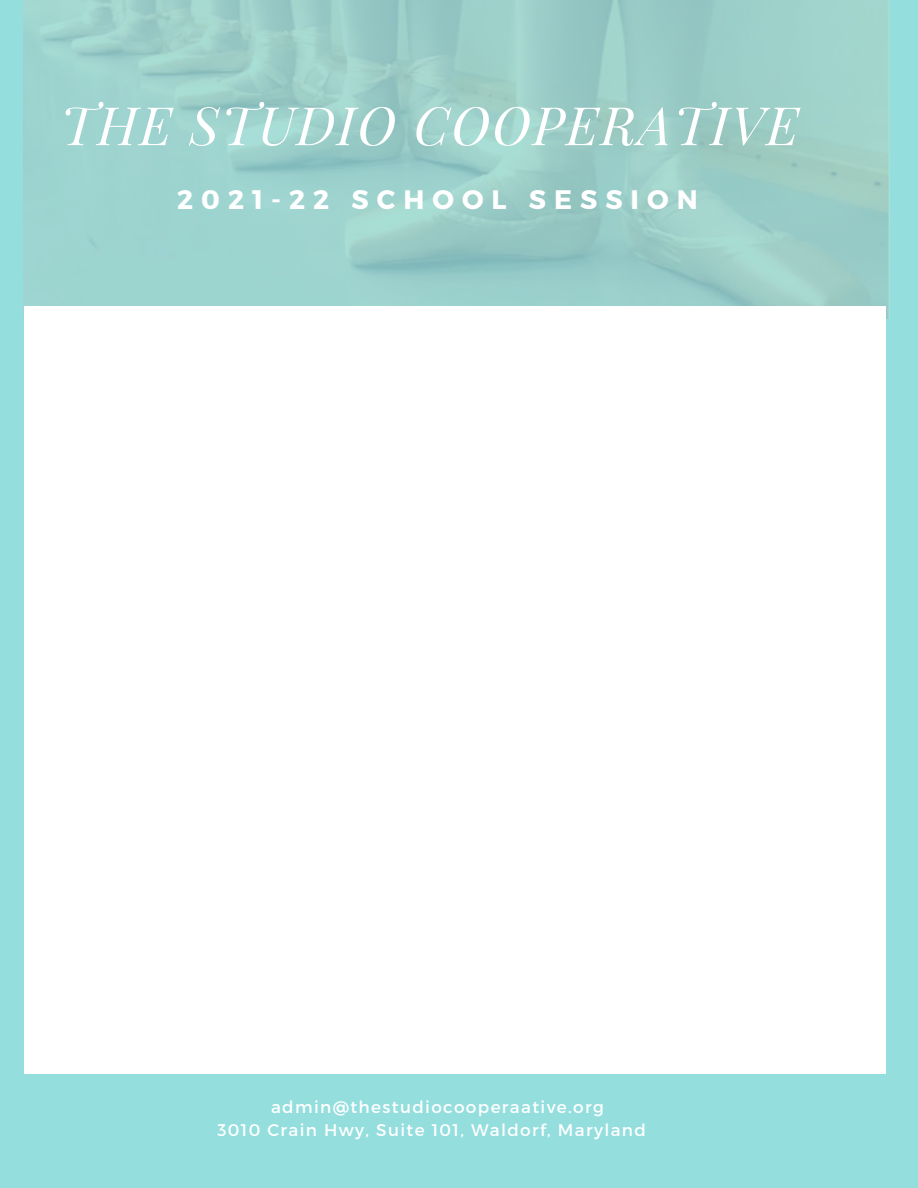
<style>
.page{position:relative;width:918px;height:1188px;background:#94dede}
.page>*{position:absolute;margin:0;border:0;box-sizing:border-box;transform-origin:0 0}
.t1{font:italic 53.1px "Playfair Display";letter-spacing:.04em;color:#fff}
.t2{font:700 26.7px "Montserrat";letter-spacing:.3em;color:#fff}
.t3{font:16.8px "Montserrat";letter-spacing:.08em;color:#fff}
</style>
<div class="page">
<img style="left:24px;top:0;width:865px;height:318px">
<div style="left:24px;top:307px;width:862px;height:767px;background:#fff"></div>
<p class="t1" style="left:60px;top:88px;width:740px">THE STUDIO COOPERATIVE</p>
<p class="t2" style="left:177px;top:182px;width:522px">2021-22 SCHOOL SESSION</p>
<p class="t3" style="left:271px;top:1096px;width:334px">admin@thestudiocooperaative.org</p>
<p class="t3" style="left:218px;top:1119px;width:430px">3010 Crain Hwy, Suite 101, Waldorf, Maryland</p>
</div>
